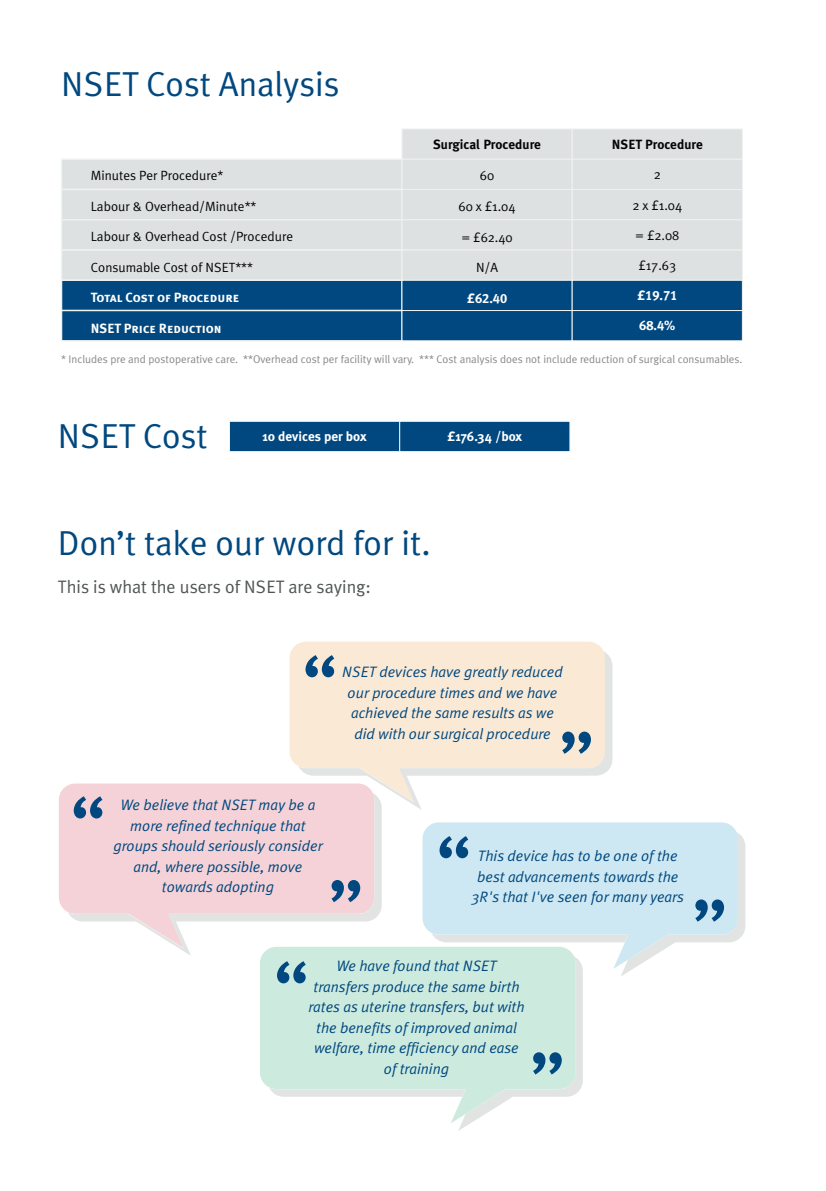
<style>
.page{position:relative;width:826px;height:1191px;background:#fff}
.page>*{position:absolute;margin:0;border:0;box-sizing:border-box;transform-origin:0 0}
.t1{font:34.6px "Meta Plus Normal";color:#00487f}
.t2{font:18px "Meta Plus Normal";color:#515555}
.t3{font:italic 15px/20.6px "Meta Plus Normal";color:#00487f;text-align:center}
.t4{font:13.4px "Meta Plus Normal";color:#040506}
.t5{font:13.4px "Meta Plus Bold Caps";color:#fff}
.t6{font:700 13.4px "Meta Plus";color:#040506}
.t7{font:700 13.4px "Meta Plus";color:#fff}
.t8{font:11.2px "Meta Plus Normal";color:#86898b}
</style>
<div class="page">
<div style="left:61px;top:158px;width:342px;height:32px;background:#dee1e1;border:1px solid #f0f2f2"></div>
<div style="left:61px;top:189px;width:342px;height:31px;background:#dee1e1;border:1px solid #f0f2f2"></div>
<div style="left:61px;top:219px;width:342px;height:32px;background:#dee1e1;border:1px solid #f0f2f2"></div>
<div style="left:61px;top:249px;width:342px;height:32px;background:#dee1e1;border:1px solid #f0f2f2"></div>
<div style="left:61px;top:279px;width:342px;height:32px;background:#00487f;border:1px solid #f0f2f2"></div>
<div style="left:61px;top:310px;width:342px;height:31px;background:#00487f;border:1px solid #f0f2f2"></div>
<div style="left:401px;top:128px;width:172px;height:32px;background:#dee1e1;border:1px solid #f0f2f2"></div>
<div style="left:401px;top:159px;width:172px;height:31px;background:#dee1e1;border:1px solid #f0f2f2"></div>
<div style="left:401px;top:189px;width:172px;height:31px;background:#dee1e1;border:1px solid #f0f2f2"></div>
<div style="left:401px;top:219px;width:172px;height:31px;background:#dee1e1;border:1px solid #f0f2f2"></div>
<div style="left:401px;top:249px;width:172px;height:32px;background:#dee1e1;border:1px solid #f0f2f2"></div>
<div style="left:401px;top:280px;width:172px;height:31px;background:#00487f;border:1px solid #f0f2f2"></div>
<div style="left:401px;top:310px;width:172px;height:31px;background:#00487f;border:1px solid #f0f2f2"></div>
<div style="left:572px;top:128px;width:171px;height:32px;background:#dee1e1;border:1px solid #f0f2f2"></div>
<div style="left:572px;top:159px;width:171px;height:31px;background:#dee1e1;border:1px solid #f0f2f2"></div>
<div style="left:572px;top:189px;width:171px;height:31px;background:#dee1e1;border:1px solid #f0f2f2"></div>
<div style="left:572px;top:219px;width:171px;height:31px;background:#dee1e1;border:1px solid #f0f2f2"></div>
<div style="left:572px;top:249px;width:171px;height:32px;background:#dee1e1;border:1px solid #f0f2f2"></div>
<div style="left:572px;top:280px;width:171px;height:31px;background:#00487f;border:1px solid #f0f2f2"></div>
<div style="left:572px;top:310px;width:171px;height:31px;background:#00487f;border:1px solid #f0f2f2"></div>
<div style="left:229px;top:421px;width:171px;height:31px;background:#00487f;border:1px solid #f0f2f2"></div>
<div style="left:399px;top:421px;width:171px;height:31px;background:#00487f;border:1px solid #f0f2f2"></div>
<svg style="left:59px;top:783px;width:230px;height:129px;background:#f5d4d9"></svg>
<svg style="left:260px;top:955px;width:9px;height:132px"></svg>
<svg style="left:289px;top:641px;width:314px;height:152px;background:#faebda"></svg>
<svg style="left:424px;top:822px;width:312px;height:9px;background:#d0e9f2"></svg>
<svg style="left:68px;top:793px;width:314px;height:162px;fill:#f5d2d7"></svg>
<svg style="left:298px;top:651px;width:314px;height:159px;fill:#fae9d5"></svg>
<svg style="left:269px;top:831px;width:476px;height:300px"></svg>
<h1 class="t1" style="left:61px;top:64px;width:280px">NSET Cost Analysis</h1>
<p class="t4" style="left:91px;top:168px;width:134px">Minutes Per Procedure*</p>
<p class="t4" style="left:91px;top:198px;width:167px">Labour &amp; Overhead/Minute**</p>
<p class="t4" style="left:91px;top:229px;width:204px">Labour &amp; Overhead Cost /Procedure</p>
<p class="t4" style="left:91px;top:259px;width:164px">Consumable Cost of NSET***</p>
<p class="t5" style="left:91px;top:290px;width:150px">Total Cost of Procedure</p>
<p class="t5" style="left:91px;top:320px;width:132px">NSET Price Reduction</p>
<p class="t6" style="left:433px;top:137px;width:109px">Surgical Procedure</p>
<p class="t4" style="left:480px;top:168px;width:16px">60</p>
<p class="t4" style="left:459px;top:198px;width:58px">60 x £1.04</p>
<p class="t4" style="left:461px;top:229px;width:53px">= £62.40</p>
<p class="t4" style="left:476px;top:260px;width:24px">N/A</p>
<p class="t5" style="left:467px;top:290px;width:42px">£62.40</p>
<p class="t6" style="left:612px;top:137px;width:93px">NSET Procedure</p>
<p class="t4" style="left:654px;top:167px;width:9px">2</p>
<p class="t4" style="left:632px;top:197px;width:51px">2 x £1.04</p>
<p class="t4" style="left:635px;top:227px;width:46px">= £2.08</p>
<p class="t4" style="left:638px;top:257px;width:39px">£17.63</p>
<p class="t5" style="left:637px;top:288px;width:42px">£19.71</p>
<p class="t5" style="left:639px;top:318px;width:38px">68.4%</p>
<p class="t8" style="left:61px;top:353px;width:683px">* Includes pre and postoperative care. **Overhead cost per facility will vary. *** Cost analysis does not include reduction of surgical consumables.</p>
<h1 class="t1" style="left:58px;top:415px;width:151px">NSET Cost</h1>
<p class="t7" style="left:262px;top:428px;width:106px">10 devices per box</p>
<p class="t7" style="left:447px;top:428px;width:76px">£176.34 /box</p>
<h1 class="t1" style="left:58px;top:522px;width:374px">Don’t take our word for it.</h1>
<p class="t2" style="left:58px;top:576px;width:315px">This is what the users of NSET are saying:</p>
<p class="t3" style="left:342px;top:661px;width:222px">NSET devices have greatly reduced our procedure times and we have achieved the same results as we did with our surgical procedure</p>
<p class="t3" style="left:113px;top:794px;width:211px">We believe that NSET may be a more refined technique that groups should seriously consider and, where possible, move towards adopting</p>
<p class="t3" style="left:471px;top:845px;width:214px">This device has to be one of the best advancements towards the<br>3R's that I've seen for many years</p>
<p class="t3" style="left:308px;top:955px;width:218px">We have found that NSET transfers produce the same birth rates as uterine transfers, but with the benefits of improved animal welfare, time efficiency and ease of training</p>
</div>
